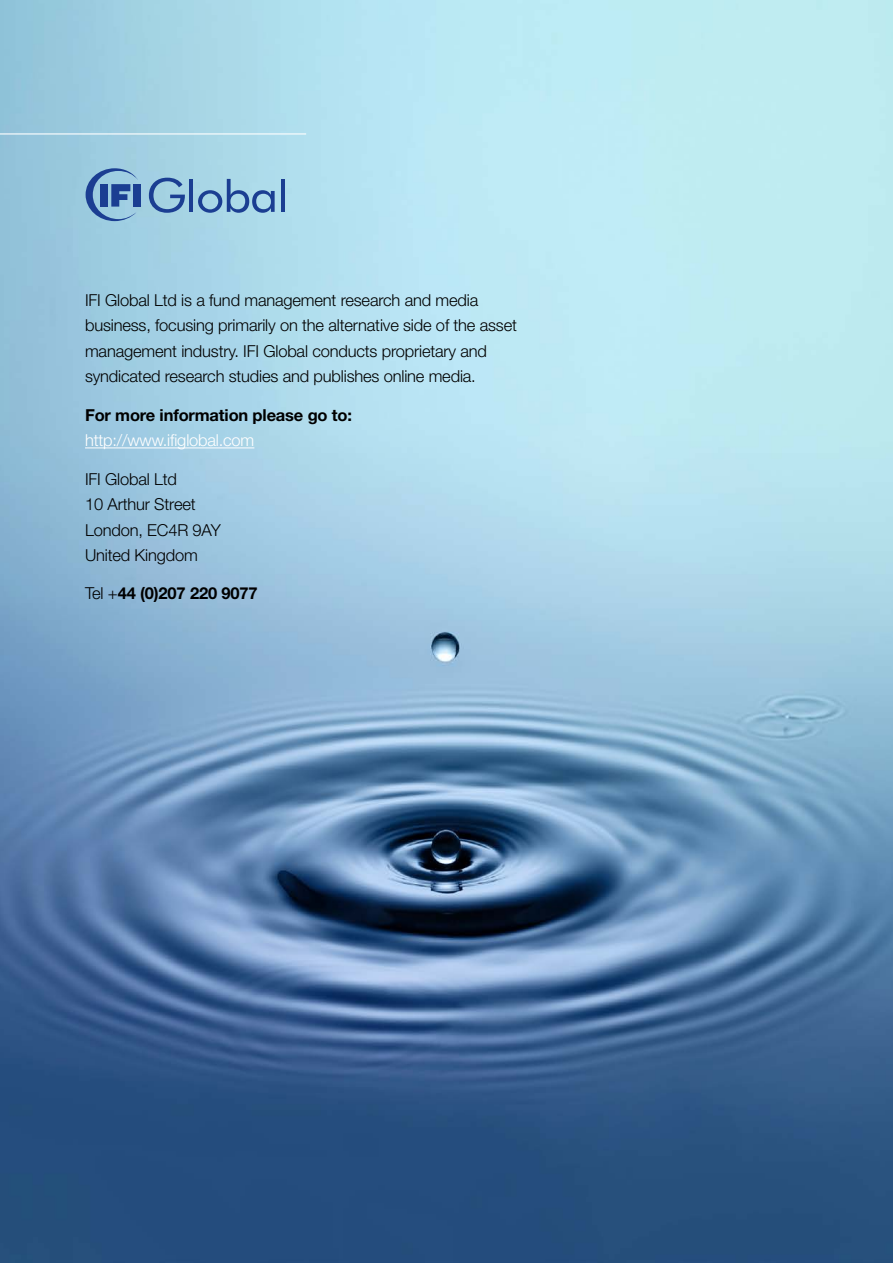
<style>
.page{position:relative;width:893px;height:1263px;background:#fff}
.page>*{position:absolute;margin:0;border:0;box-sizing:border-box;transform-origin:0 0}
.t1{font:300 16.5px/25.5px "Helvetica Neue";letter-spacing:-.01em;color:#000}
.t2{font:700 16.5px "Helvetica Neue";letter-spacing:-.01em;color:#000}
.t3{font:300 16.5px "Helvetica Neue";letter-spacing:-.01em;color:#fff}
.s1{font-weight:300}
</style>
<div class="page">
<img style="left:0;top:0;width:893px;height:1263px">
<hr style="left:85px;top:447px;width:169px;height:1px;background:#fff">
<svg style="left:149px;top:178px;width:36px;height:35px"></svg>
<hr style="left:189px;top:179px;width:4px;height:33px;background:#1b3e92">
<svg style="left:198px;top:179px;width:77px;height:34px;background:#80abce"></svg>
<hr style="left:281px;top:179px;width:4px;height:33px;background:#1b3e92">
<svg style="left:86px;top:168px;width:52px;height:53px;background:#6e98c4"></svg>
<div style="left:133px;top:184px;width:8px;height:23px;background:#1b3e92"></div>
<hr style="left:0;top:133px;width:306px;height:1px;background:#fff">
<p class="t1" style="left:85px;top:287px;width:433px">IFI Global Ltd is a fund management research and media business, focusing primarily on the alternative side of the asset management industry. IFI Global conducts proprietary and syndicated research studies and publishes online media.</p>
<p class="t2" style="left:85px;top:405px;width:269px">For more information please go to:</p>
<p class="t3" style="left:85px;top:430px;width:171px">http://www.ifiglobal.com</p>
<p class="t1" style="left:85px;top:465px;width:137px">IFI Global Ltd<br>10 Arthur Street<br>London, EC4R 9AY<br>United Kingdom</p>
<p class="t2" style="left:85px;top:583px;width:174px"><span class="s1">Tel +</span>44 (0)207 220 9077</p>
</div>
